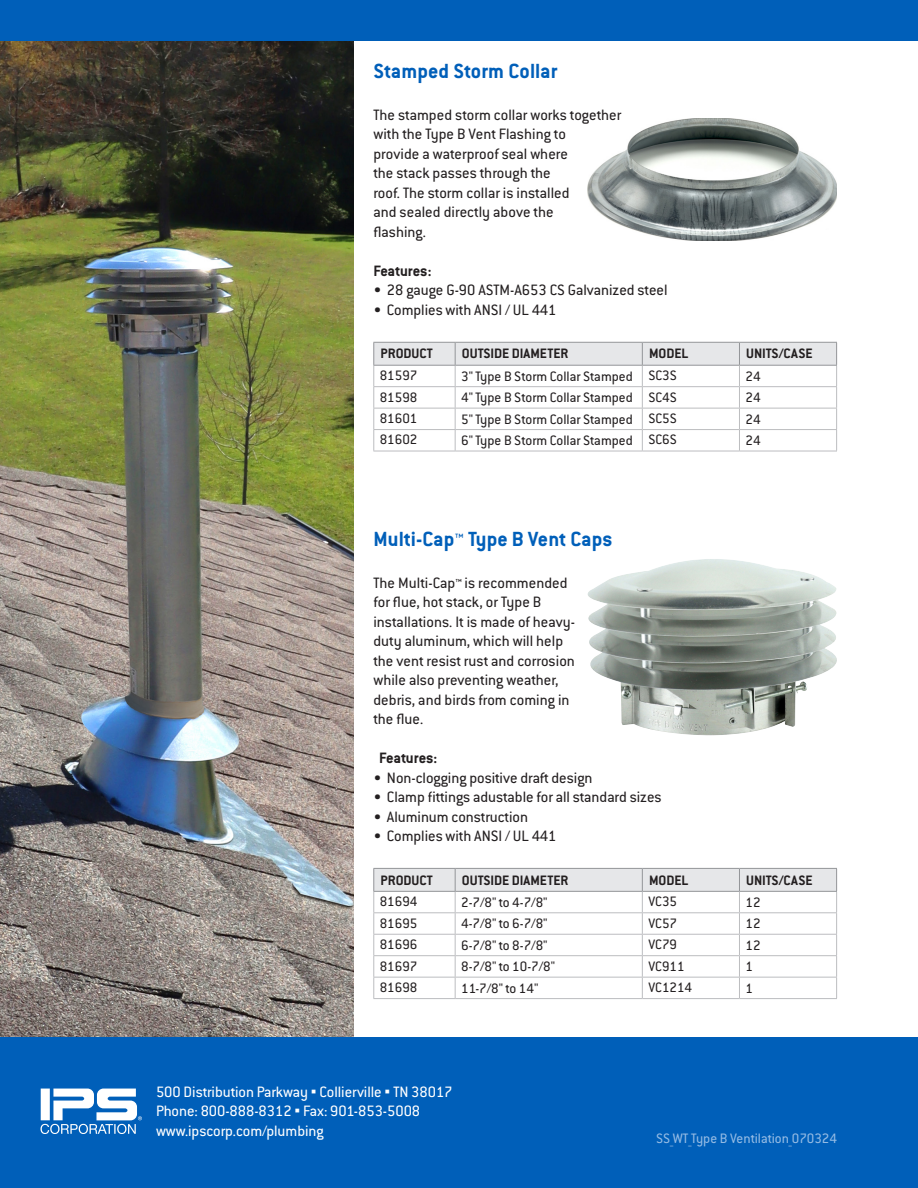
<style>
.page{position:relative;width:918px;height:1188px;background:#fff}
.page>*{position:absolute;margin:0;border:0;box-sizing:border-box;transform-origin:0 0}
.t1{font:700 22.5px "Conduit ITC Std";letter-spacing:.005em;color:#005fb9}
.t2{font:16.5px/19.5px "Conduit ITC Std";letter-spacing:.005em;color:#231f20}
.t3{font:16.5px "Conduit ITC Std";color:#fff}
.t4{font:700 16.5px "Conduit ITC Std";letter-spacing:-.01em;color:#231f20}
.New_Data{font:15px "Conduit ITC Std";color:#231f20}
.New_Data-2{font:700 15px "Conduit ITC Std";color:#231f20}
.New_Data-3{font:15px "Conduit ITC Std";color:#94bbe4}
.s1{font-family:"Arial Narrow"}
</style>
<div class="page">
<img style="left:588px;top:118px;width:249px;height:123px">
<img style="left:0;top:40px;width:353px;height:998px">
<div style="left:0;top:1038px;width:918px;height:150px;background:#005fb9"></div>
<hr style="left:373px;top:451px;width:82px;height:1px;background:#bcbdc0">
<hr style="left:455px;top:451px;width:187px;height:1px;background:#bcbdc0">
<hr style="left:642px;top:451px;width:97px;height:1px;background:#bcbdc0">
<hr style="left:739px;top:451px;width:98px;height:1px;background:#bcbdc0">
<svg style="left:373px;top:342px;width:464px;height:109px"></svg>
<hr style="left:373px;top:365px;width:82px;height:1px;background:#939598">
<hr style="left:455px;top:365px;width:187px;height:1px;background:#939598">
<hr style="left:642px;top:365px;width:97px;height:1px;background:#939598">
<hr style="left:739px;top:365px;width:98px;height:1px;background:#939598">
<img style="left:587px;top:559px;width:250px;height:177px">
<hr style="left:373px;top:998px;width:82px;height:1px;background:#bcbdc0">
<hr style="left:455px;top:998px;width:187px;height:1px;background:#bcbdc0">
<hr style="left:642px;top:998px;width:97px;height:1px;background:#bcbdc0">
<hr style="left:739px;top:998px;width:98px;height:1px;background:#bcbdc0">
<svg style="left:373px;top:868px;width:464px;height:130px"></svg>
<hr style="left:373px;top:891px;width:82px;height:1px;background:#939598">
<hr style="left:455px;top:891px;width:187px;height:1px;background:#939598">
<hr style="left:642px;top:891px;width:97px;height:1px;background:#939598">
<hr style="left:739px;top:891px;width:98px;height:1px;background:#939598">
<div style="left:0;top:0;width:918px;height:40px;background:#005fb9"></div>
<svg style="left:40px;top:1089px;width:102px;height:45px"></svg>
<p class="t1" style="left:373px;top:57px;width:186px">Stamped Storm Collar</p>
<p class="t2" style="left:373px;top:105px;width:250px">The stamped storm collar works together with the Type B Vent Flashing to<br>provide a waterproof seal where<br>the stack passes through the<br>roof. The storm collar is installed<br>and sealed directly above the<br>flashing.</p>
<p class="t4" style="left:373px;top:261px;width:60px">Features:</p>
<p class="t2" style="left:373px;top:280px;width:296px">• 28 gauge G-90 ASTM-A653 CS Galvanized steel</p>
<p class="t2" style="left:373px;top:300px;width:185px">• Complies with ANSI / UL 441</p>
<p class="New_Data-2" style="left:381px;top:345px;width:54px">PRODUCT</p>
<p class="New_Data-2" style="left:462px;top:345px;width:108px">OUTSIDE DIAMETER</p>
<p class="New_Data-2" style="left:649px;top:345px;width:41px">MODEL</p>
<p class="New_Data-2" style="left:746px;top:345px;width:68px">UNITS/CASE</p>
<p class="New_Data" style="left:380px;top:366px;width:39px">81597</p>
<p class="New_Data" style="left:461px;top:367px;width:173px">3" Type B Storm Collar Stamped</p>
<p class="New_Data" style="left:648px;top:366px;width:30px">SC3S</p>
<p class="New_Data" style="left:745px;top:367px;width:17px">24</p>
<p class="New_Data" style="left:380px;top:388px;width:39px">81598</p>
<p class="New_Data" style="left:461px;top:388px;width:173px">4" Type B Storm Collar Stamped</p>
<p class="New_Data" style="left:648px;top:388px;width:30px">SC4S</p>
<p class="New_Data" style="left:745px;top:388px;width:17px">24</p>
<p class="New_Data" style="left:380px;top:409px;width:39px">81601</p>
<p class="New_Data" style="left:461px;top:410px;width:173px">5" Type B Storm Collar Stamped</p>
<p class="New_Data" style="left:648px;top:409px;width:30px">SC5S</p>
<p class="New_Data" style="left:745px;top:410px;width:17px">24</p>
<p class="New_Data" style="left:380px;top:431px;width:39px">81602</p>
<p class="New_Data" style="left:461px;top:431px;width:173px">6" Type B Storm Collar Stamped</p>
<p class="New_Data" style="left:648px;top:431px;width:30px">SC6S</p>
<p class="New_Data" style="left:745px;top:431px;width:17px">24</p>
<p class="t1" style="left:373px;top:525px;width:241px">Multi-Cap™ Type B Vent Caps</p>
<p class="t2" style="left:373px;top:572px;width:203px">The Multi-Cap™ is recommended for flue, hot stack, or Type B installations. It is made of heavy&shy;duty aluminum, which will help the vent resist rust and corrosion while also preventing weather, debris, and birds from coming in the flue.</p>
<p class="t4" style="left:379px;top:748px;width:60px">Features:</p>
<p class="t2" style="left:373px;top:767px;width:221px">• Non-clogging positive draft design</p>
<p class="t2" style="left:373px;top:787px;width:290px">• Clamp fittings adustable for all standard sizes</p>
<p class="t2" style="left:373px;top:806px;width:156px">• Aluminum construction</p>
<p class="t2" style="left:373px;top:826px;width:185px">• Complies with ANSI / UL 441</p>
<p class="New_Data-2" style="left:381px;top:871px;width:54px">PRODUCT</p>
<p class="New_Data-2" style="left:462px;top:871px;width:108px">OUTSIDE DIAMETER</p>
<p class="New_Data-2" style="left:649px;top:871px;width:41px">MODEL</p>
<p class="New_Data-2" style="left:746px;top:871px;width:68px">UNITS/CASE</p>
<p class="New_Data" style="left:380px;top:892px;width:39px">81694</p>
<p class="New_Data" style="left:461px;top:893px;width:88px">2-7/8" to 4-7/8"</p>
<p class="New_Data" style="left:648px;top:892px;width:30px">VC35</p>
<p class="New_Data" style="left:745px;top:893px;width:17px">12</p>
<p class="New_Data" style="left:380px;top:914px;width:39px">81695</p>
<p class="New_Data" style="left:461px;top:914px;width:88px">4-7/8" to 6-7/8"</p>
<p class="New_Data" style="left:648px;top:914px;width:30px">VC57</p>
<p class="New_Data" style="left:745px;top:914px;width:17px">12</p>
<p class="New_Data" style="left:380px;top:935px;width:39px">81696</p>
<p class="New_Data" style="left:461px;top:936px;width:88px">6-7/8" to 8-7/8"</p>
<p class="New_Data" style="left:648px;top:935px;width:30px">VC79</p>
<p class="New_Data" style="left:745px;top:936px;width:17px">12</p>
<p class="New_Data" style="left:380px;top:957px;width:39px">81697</p>
<p class="New_Data" style="left:461px;top:957px;width:95px">8-7/8" to 10-7/8"</p>
<p class="New_Data" style="left:648px;top:957px;width:38px">VC911</p>
<p class="New_Data" style="left:745px;top:957px;width:9px">1</p>
<p class="New_Data" style="left:380px;top:978px;width:39px">81698</p>
<p class="New_Data" style="left:461px;top:979px;width:78px">11-7/8" to 14"</p>
<p class="New_Data" style="left:648px;top:978px;width:45px">VC1214</p>
<p class="New_Data" style="left:745px;top:979px;width:9px">1</p>
<p class="t3" style="left:156px;top:1081px;width:298px">500 Distribution Parkway <span class="s1">▪</span> Collierville <span class="s1">▪</span> TN 38017</p>
<p class="t3" style="left:156px;top:1101px;width:266px">Phone: 800-888-8312 <span class="s1">▪</span> Fax: 901-853-5008</p>
<p class="t3" style="left:156px;top:1120px;width:169px">www.ipscorp.com/plumbing</p>
<p class="New_Data-3" style="left:656px;top:1130px;width:182px">SS_WT_Type B Ventilation_070324</p>
</div>
